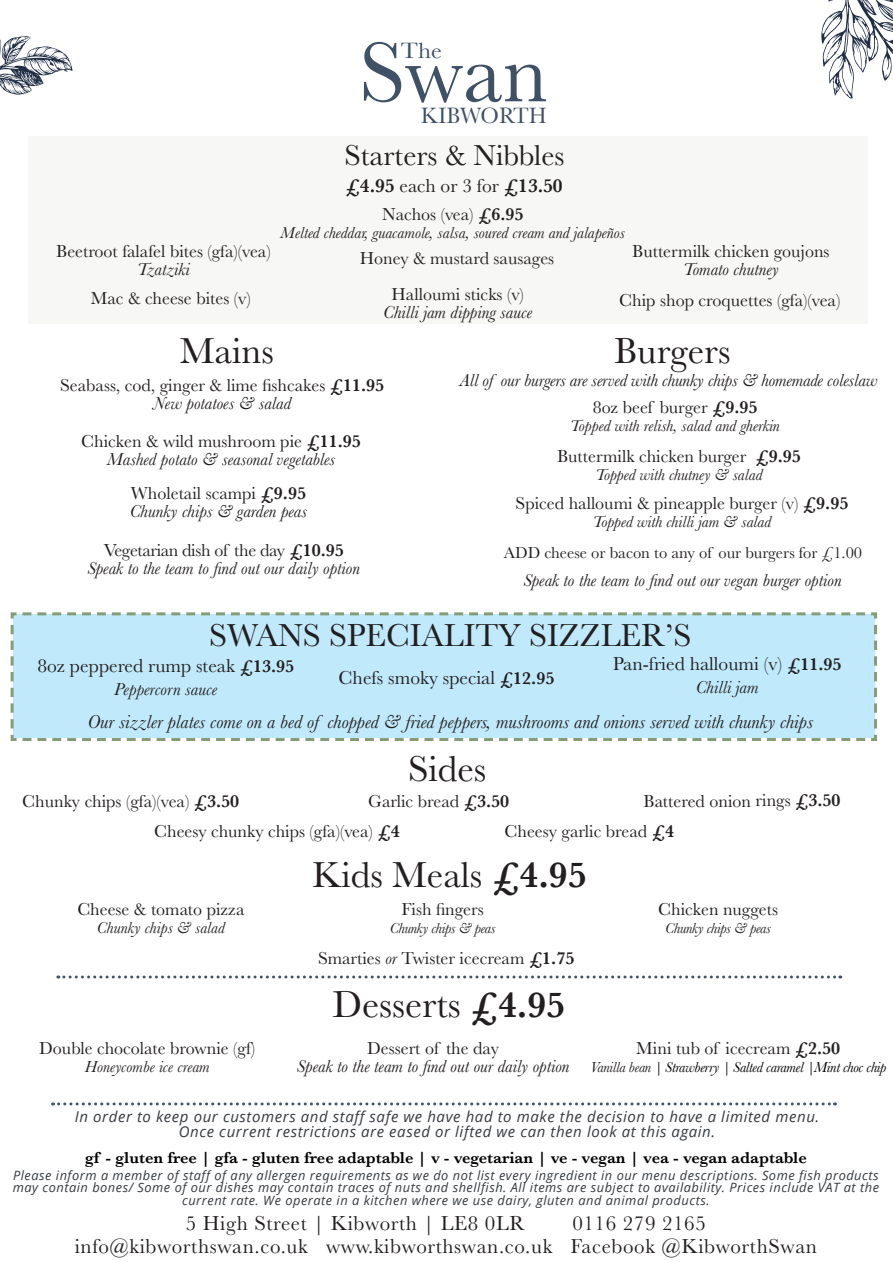
<style>
.page{position:relative;width:893px;height:1263px;background:#fff}
.page>*{position:absolute;margin:0;border:0;box-sizing:border-box;transform-origin:0 0}
.t1{font:88.05px "Baskerville";color:#3f5166}
.t2{font:39px "Baskerville";color:#231f20}
.t3{font:37.5px "Baskerville";color:#231f20}
.t4{font:33px "Baskerville";color:#231f20}
.t5{font:30px "Baskerville";color:#231f20}
.t6{font:23.1px "Baskerville";color:#3f5166}
.t7{font:23.1px "Baskerville";color:#3f5166;scale:1.07 1}
.t8{font:21px "Baskerville";letter-spacing:.03em;color:#231f20}
.t9{font:italic 19.5px "Baskerville";color:#231f20}
.t10{font:19.5px "Baskerville";color:#231f20}
.t11{font:600 19.5px "Baskerville";color:#231f20}
.t12{font:18px "Baskerville";color:#231f20}
.t13{font:italic 18px "Baskerville";color:#231f20}
.t14{font:18px "Baskerville";letter-spacing:-.02em;color:#231f20}
.t15{font:italic 16.5px "Baskerville";color:#231f20}
.t16{font:600 16.5px "Baskerville";color:#000}
.t17{font:16.5px "Baskerville";color:#231f20}
.t18{font:italic 15px "Open Sans";letter-spacing:.04em;color:#363b40}
.t19{font:italic 15px "Baskerville";letter-spacing:-.02em;color:#000}
.t20{font:italic 15px "Baskerville";letter-spacing:-.02em;color:#231f20}
.t21{font:italic 12.9px/12.9px "Open Sans";letter-spacing:.04em;color:#363b40;text-align:center}
.s1{font-weight:400}
.s2{font-weight:600}
.s3{font-weight:600;font-size:18px}
.s4{font-style:italic}
.s5{font-weight:600;font-size:37.5px}
.s6{color:#231f20}
</style>
<div class="page">
<div style="left:28px;top:136px;width:839px;height:187px;background:#f7f7f5"></div>
<svg style="left:0;top:36px;width:72px;height:59px"></svg>
<svg style="left:821px;top:0;width:72px;height:99px"></svg>
<svg style="left:53px;top:1102px;width:782px;height:3px"></svg>
<div style="left:10px;top:612px;width:867px;height:129px;background:#c0eafb"></div>
<svg style="left:58px;top:975px;width:783px;height:3px"></svg>
<p class="t1" style="left:359px;top:17px;width:190px">Swan</p>
<p class="t6" style="left:421px;top:101px;width:127px">KIBWORTH</p>
<p class="t7" style="left:401px;top:36px;width:40px">The</p>
<p class="t5" style="left:345px;top:136px;width:222px">Starters &amp; Nibbles</p>
<p class="t11" style="left:346px;top:172px;width:219px">£4.95 <span class="s1">each or 3 for</span> £13.50</p>
<p class="t12" style="left:56px;top:240px;width:216px">Beetroot falafel bites (gfa)(vea)</p>
<p class="t13" style="left:137px;top:258px;width:54px">Tzatziki</p>
<p class="t12" style="left:91px;top:287px;width:161px">Mac &amp; cheese bites (v)</p>
<p class="t12" style="left:382px;top:203px;width:143px">Nachos (vea) <span class="s2">£6.95</span></p>
<p class="t15" style="left:281px;top:222px;width:346px">Melted cheddar, guacamole, salsa, soured cream and jalapeños</p>
<p class="t12" style="left:360px;top:247px;width:196px">Honey &amp; mustard sausages</p>
<p class="t12" style="left:392px;top:283px;width:134px">Halloumi sticks (v)</p>
<p class="t13" style="left:383px;top:300px;width:151px">Chilli jam dipping sauce</p>
<p class="t12" style="left:632px;top:240px;width:199px">Buttermilk chicken goujons</p>
<p class="t13" style="left:683px;top:258px;width:97px">Tomato chutney</p>
<p class="t12" style="left:619px;top:289px;width:222px">Chip shop croquettes (gfa)(vea)</p>
<p class="t3" style="left:180px;top:327px;width:96px">Mains</p>
<p class="t3" style="left:614px;top:327px;width:118px">Burgers</p>
<p class="t13" style="left:460px;top:368px;width:419px">All of our burgers are served with chunky chips &amp; homemade coleslaw</p>
<p class="t12" style="left:60px;top:374px;width:326px">Seabass, cod, ginger &amp; lime fishcakes <span class="s2">£11.95</span></p>
<p class="t13" style="left:153px;top:392px;width:140px">New potatoes &amp; salad</p>
<p class="t12" style="left:593px;top:395px;width:166px">8oz beef burger <span class="s2">£9.95</span></p>
<p class="t15" style="left:570px;top:414px;width:211px">Topped with relish, salad and gherkin</p>
<p class="t12" style="left:81px;top:429px;width:281px">Chicken &amp; wild mushroom pie <span class="s2">£11.95</span></p>
<p class="t13" style="left:107px;top:447px;width:230px">Mashed potato &amp; seasonal vegetables</p>
<p class="t12" style="left:557px;top:445px;width:245px">Buttermilk chicken burger <span class="s2">£9.95</span></p>
<p class="t15" style="left:595px;top:464px;width:169px">Topped with chutney &amp; salad</p>
<p class="t12" style="left:516px;top:492px;width:334px">Spiced halloumi &amp; pineapple burger (v) <span class="s2">£9.95</span></p>
<p class="t15" style="left:593px;top:511px;width:180px">Topped with chilli jam &amp; salad</p>
<p class="t12" style="left:131px;top:482px;width:177px">Wholetail scampi <span class="s2">£9.95</span></p>
<p class="t13" style="left:130px;top:499px;width:179px">Chunky chips &amp; garden peas</p>
<p class="t14" style="left:104px;top:539px;width:241px">Vegetarian dish of the day <span class="s2">£10.95</span></p>
<p class="t13" style="left:87px;top:556px;width:274px">Speak to the team to find out our daily option</p>
<p class="t17" style="left:504px;top:542px;width:360px">ADD cheese or bacon to any of our burgers for £1.00</p>
<p class="t13" style="left:523px;top:568px;width:320px">Speak to the team to find out our vegan burger option</p>
<p class="t4" style="left:209px;top:614px;width:484px">SWANS SPECIALITY SIZZLER’S</p>
<p class="t10" style="left:37px;top:654px;width:258px">8oz peppered rump steak <span class="s3">£13.95</span></p>
<p class="t13" style="left:114px;top:677px;width:105px">Peppercorn sauce</p>
<p class="t10" style="left:339px;top:665px;width:217px">Chefs smoky special <span class="s3">£12.95</span></p>
<p class="t10" style="left:613px;top:651px;width:230px">Pan-fried halloumi (v) <span class="s3">£11.95</span></p>
<p class="t13" style="left:696px;top:675px;width:64px">Chilli jam</p>
<p class="t9" style="left:87px;top:709px;width:727px">Our sizzler plates come on a bed of chopped &amp; fried peppers, mushrooms and onions served with chunky chips</p>
<p class="t12" style="left:22px;top:789px;width:218px">Chunky chips (gfa)(vea) <span class="s2">£3.50</span></p>
<p class="t3" style="left:408px;top:744px;width:80px">Sides</p>
<p class="t12" style="left:368px;top:789px;width:142px">Garlic bread <span class="s2">£3.50</span></p>
<p class="t12" style="left:644px;top:789px;width:199px">Battered onion rings <span class="s2">£3.50</span></p>
<p class="t12" style="left:154px;top:819px;width:247px">Cheesy chunky chips (gfa)(vea) <span class="s2">£4</span></p>
<p class="t12" style="left:505px;top:819px;width:171px">Cheesy garlic bread <span class="s2">£4</span></p>
<p class="t12" style="left:77px;top:898px;width:169px">Cheese &amp; tomato pizza</p>
<p class="t15" style="left:97px;top:917px;width:130px">Chunky chips &amp; salad</p>
<p class="t12" style="left:39px;top:1036px;width:217px">Double chocolate brownie (gf)</p>
<p class="t15" style="left:85px;top:1055px;width:126px">Honeycombe ice cream</p>
<p class="t3" style="left:312px;top:851px;width:276px">Kids Meals <span class="s2">£4.95</span></p>
<p class="t12" style="left:402px;top:898px;width:84px">Fish fingers</p>
<p class="t20" style="left:390px;top:918px;width:107px">Chunky chips &amp; peas</p>
<p class="t12" style="left:318px;top:947px;width:258px">Smarties <span class="s4">or</span> Twister icecream <span class="s2">£1.75</span></p>
<p class="t2" style="left:332px;top:980px;width:234px">Desserts <span class="s5">£4.95</span></p>
<p class="t12" style="left:658px;top:898px;width:121px">Chicken nuggets</p>
<p class="t20" style="left:665px;top:918px;width:107px">Chunky chips &amp; peas</p>
<p class="t12" style="left:367px;top:1036px;width:133px">Dessert of the day</p>
<p class="t13" style="left:297px;top:1054px;width:274px">Speak to the team to find out our daily option</p>
<p class="t12" style="left:636px;top:1036px;width:206px">Mini tub of icecream <span class="s2">£2.50</span></p>
<p class="t19" style="left:590px;top:1057px;width:298px"><span class="s6">Vanilla bean</span> | Strawberry | Salted caramel |Mint choc chip</p>
<p class="t18" style="left:75px;top:1107px;width:746px">In order to keep our customers and staff safe we have had to make the decision to have a limited menu.</p>
<p class="t18" style="left:179px;top:1122px;width:538px">Once current restrictions are eased or lifted we can then look at this again.</p>
<p class="t16" style="left:85px;top:1146px;width:723px">gf - gluten free | gfa - gluten free adaptable | v - vegetarian | ve - vegan | vea - vegan adaptable</p>
<p class="t21" style="left:13px;top:1168px;width:868px">Please inform a member of staff of any allergen requirements as we do not list every ingredient in our menu descriptions. Some fish products may contain bones/ Some of our dishes may contain traces of nuts and shellfish. All items are subject to availability. Prices include VAT at the current rate. We operate in a kitchen where we use dairy, gluten and animal products.</p>
<p class="t8" style="left:186px;top:1210px;width:340px">5 High Street | Kibworth | LE8 0LR</p>
<p class="t8" style="left:572px;top:1210px;width:135px">0116 279 2165</p>
<p class="t8" style="left:75px;top:1232px;width:744px">info@kibworthswan.co.uk www.kibworthswan.co.uk Facebook @KibworthSwan</p>
</div>
